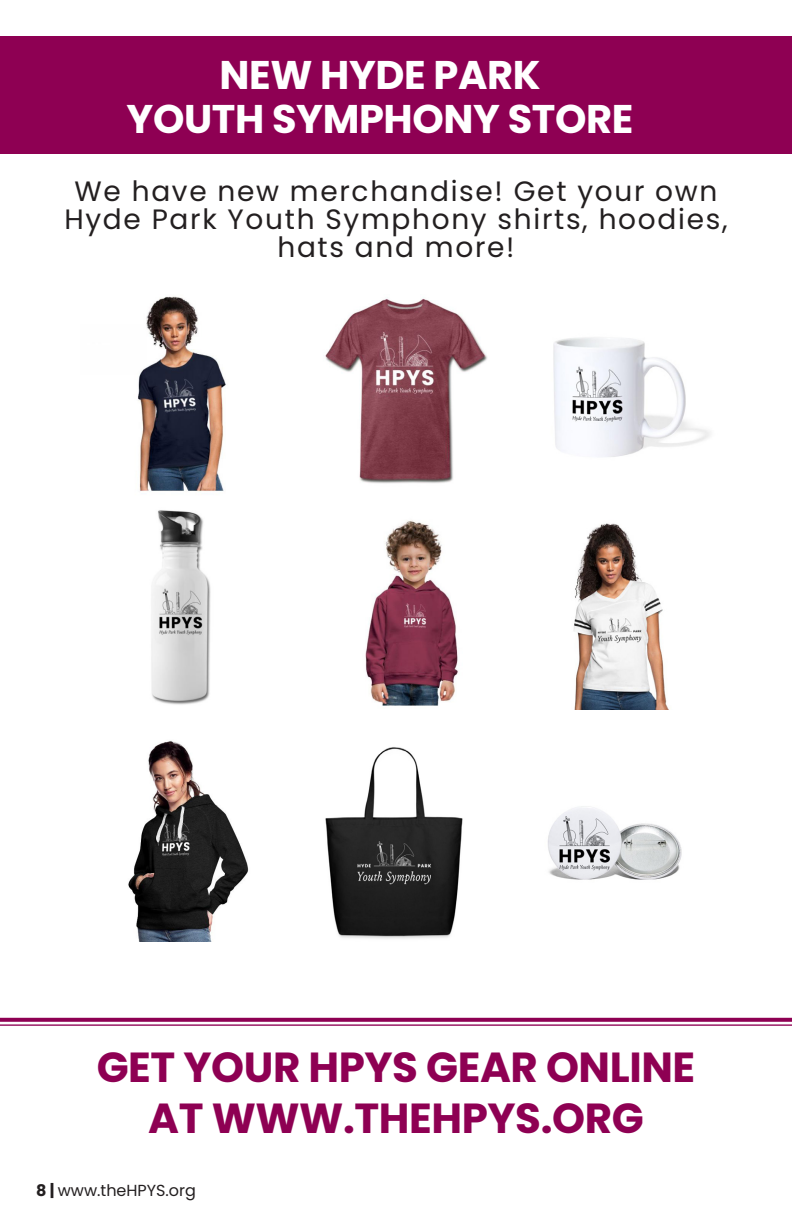
<style>
.page{position:relative;width:792px;height:1224px;background:#fff}
.page>*{position:absolute;margin:0;border:0;box-sizing:border-box;transform-origin:0 0}
.t1{font:700 42px "Poppins";letter-spacing:-.01em;color:#8e0053}
.t2{font:700 40px "Poppins";letter-spacing:-.01em;color:#fff}
.t3{font:28px/28px "Poppins";letter-spacing:.06em;color:#231f20;text-align:center}
.t4{font:16px "Poppins";color:#231f20}
.s1{font-weight:700}
</style>
<div class="page">
<img style="left:138px;top:296px;width:349px;height:410px">
<div style="left:0;top:36px;width:792px;height:117px;background:#8e0053"></div>
<svg style="left:0;top:1018px;width:792px;height:4px;background:#930d5c"></svg>
<hr style="left:0;top:1024px;width:792px;height:2px;background:#8e0053">
<img style="left:573px;top:523px;width:96px;height:186px">
<img style="left:553px;top:337px;width:157px;height:120px">
<img style="left:128px;top:741px;width:121px;height:200px">
<img style="left:325px;top:747px;width:138px;height:192px">
<img style="left:548px;top:806px;width:134px;height:74px">
<p class="t2" style="left:219px;top:52px;width:323px">NEW HYDE PARK</p>
<p class="t2" style="left:127px;top:96px;width:508px">YOUTH SYMPHONY STORE</p>
<p class="t3" style="left:64px;top:177px;width:665px">We have new merchandise! Get your own<br>Hyde Park Youth Symphony shirts, hoodies, hats and more!</p>
<p class="t1" style="left:97px;top:1043px;width:600px">GET YOUR HPYS GEAR ONLINE</p>
<p class="t1" style="left:148px;top:1094px;width:497px">AT WWW.THEHPYS.ORG</p>
<p class="t4" style="left:36px;top:1182px;width:161px"><span class="s1">8 |</span> www.theHPYS.org</p>
</div>
